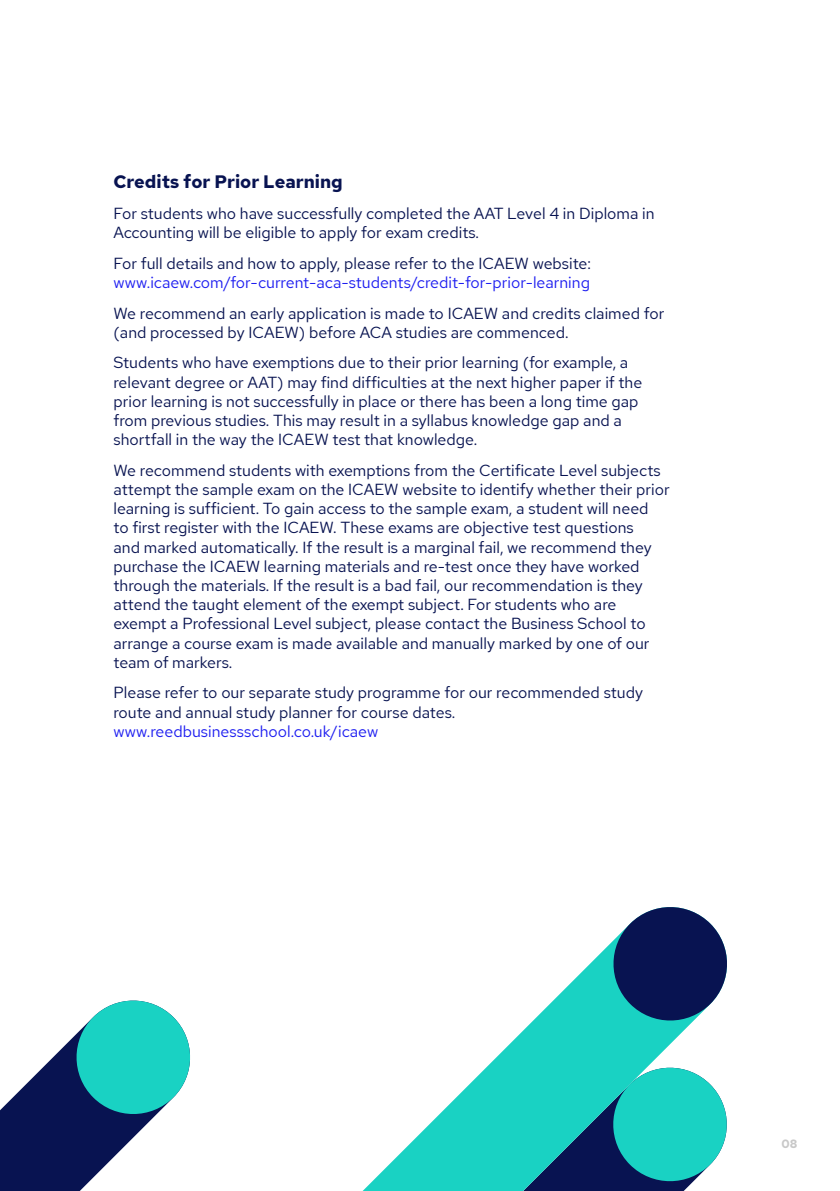
<style>
.page{position:relative;width:840px;height:1191px;background:#fff}
.page>*{position:absolute;margin:0;border:0;box-sizing:border-box;transform-origin:0 0}
.t1{font:700 18px "Red Hat Text";color:#081351}
.t2{font:16px/19.2px "Red Hat Text";color:#081351}
.t3{font:16px "Red Hat Text";color:#1e1ef0}
.t4{font:700 12px "Red Hat Text";color:#c8c8c8}
</style>
<div class="page">
<svg style="left:0;top:1000px;width:190px;height:191px"></svg>
<svg style="left:362px;top:947px;width:365px;height:244px;fill:#19d2c3"></svg>
<svg style="left:607px;top:907px;width:120px;height:119px"></svg>
<p class="t1" style="left:113px;top:170px;width:231px">Credits for Prior Learning</p>
<p class="t2" style="left:113px;top:203px;width:542px">For students who have successfully completed the AAT Level 4 in Diploma in<br>Accounting will be eligible to apply for exam credits.</p>
<p class="t2" style="left:113px;top:253px;width:479px">For full details and how to apply, please refer to the ICAEW website:</p>
<p class="t3" style="left:113px;top:272px;width:477px">www.icaew.com/for-current-aca-students/credit-for-prior-learning</p>
<p class="t2" style="left:113px;top:303px;width:552px">We recommend an early application is made to ICAEW and credits claimed for (and processed by ICAEW) before ACA studies are commenced.</p>
<p class="t2" style="left:113px;top:353px;width:530px">Students who have exemptions due to their prior learning (for example, a relevant degree or AAT) may find difficulties at the next higher paper if the prior learning is not successfully in place or there has been a long time gap from previous studies. This may result in a syllabus knowledge gap and a shortfall in the way the ICAEW test that knowledge.</p>
<p class="t2" style="left:113px;top:460px;width:557px">We recommend students with exemptions from the Certificate Level subjects attempt the sample exam on the ICAEW website to identify whether their prior learning is sufficient. To gain access to the sample exam, a student will need<br>to first register with the ICAEW. These exams are objective test questions<br>and marked automatically. If the result is a marginal fail, we recommend they purchase the ICAEW learning materials and re-test once they have worked through the materials. If the result is a bad fail, our recommendation is they attend the taught element of the exempt subject. For students who are exempt a Professional Level subject, please contact the Business School to arrange a course exam is made available and manually marked by one of our team of markers.</p>
<p class="t2" style="left:113px;top:683px;width:530px">Please refer to our separate study programme for our recommended study route and annual study planner for course dates.</p>
<p class="t3" style="left:113px;top:720px;width:266px">www.reedbusinessschool.co.uk/icaew</p>
<p class="t4" style="left:781px;top:1136px;width:17px">08</p>
</div>
